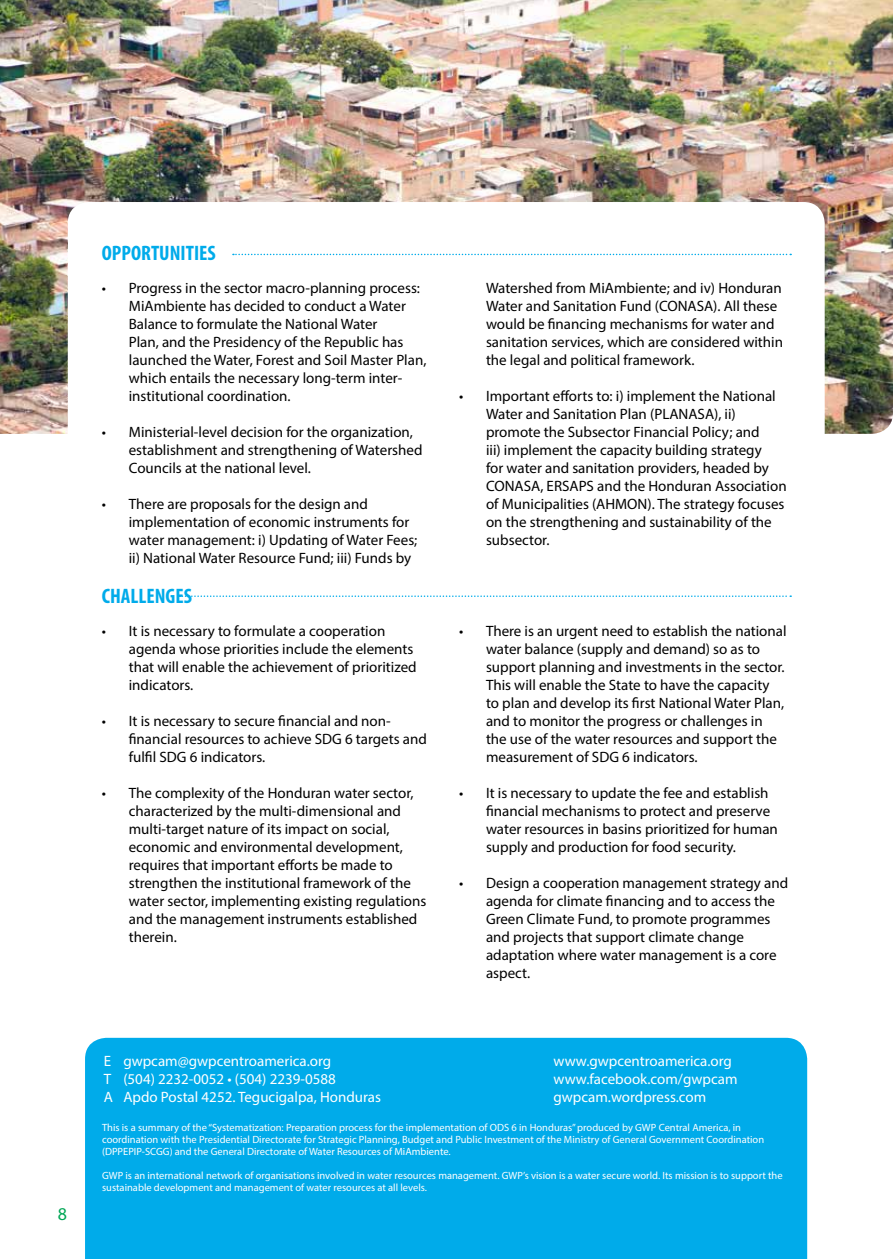
<style>
.page{position:relative;width:893px;height:1259px;background:#fff}
.page>*{position:absolute;margin:0;border:0;box-sizing:border-box;transform-origin:0 0}
.t1{font:700 condensed 21px "Myriad Pro";color:#00abea}
.t2{font:18px "Myriad Pro";color:#00a655}
.t3{font:15px/18px "Myriad Pro";color:#000}
.t4{font:15px/18px "Myriad Pro";color:#fff}
.t5{font:10.5px/12px "Myriad Pro";color:#fff}
</style>
<div class="page">
<img style="left:0;top:0;width:893px;height:434px">
<div style="left:85px;top:1037px;width:722px;height:222px;background:#00abea"></div>
<div style="left:553px;top:1055px;width:194px;height:47px;background:#00abea"></div>
<div style="left:102px;top:1123px;width:689px;height:84px;background:#00abea"></div>
<div style="left:104px;top:1055px;width:296px;height:47px;background:#00abea"></div>
<div style="left:68px;top:202px;width:757px;height:502px;background:#fff;border-radius:21px"></div>
<svg style="left:233px;top:254px;width:558px;height:1px"></svg>
<svg style="left:179px;top:595px;width:612px;height:2px"></svg>
<p class="t2" style="left:58px;top:1203px;width:11px">8</p>
<h1 class="t1" style="left:102px;top:240px;width:116px">OPPORTUNITIES</h1>
<p class="t3" style="left:129px;top:278px;width:299px;text-indent:-27px">• Progress in the sector macro-planning process:<br>MiAmbiente has decided to conduct a Water Balance to formulate the National Water<br>Plan, and the Presidency of the Republic has launched the Water, Forest and Soil Master Plan, which entails the necessary long-term inter&shy;institutional coordination.</p>
<p class="t3" style="left:129px;top:422px;width:295px;text-indent:-27px">• Ministerial-level decision for the organization, establishment and strengthening of Watershed<br>Councils at the national level.</p>
<p class="t3" style="left:129px;top:494px;width:290px;text-indent:-27px">• There are proposals for the design and implementation of economic instruments for water management: i) Updating of Water Fees; ii) National Water Resource Fund; iii) Funds by</p>
<h1 class="t1" style="left:102px;top:583px;width:92px">CHALLENGES</h1>
<p class="t3" style="left:129px;top:622px;width:289px;text-indent:-27px">• It is necessary to formulate a cooperation agenda whose priorities include the elements that will enable the achievement of prioritized indicators.</p>
<p class="t3" style="left:129px;top:712px;width:300px;text-indent:-27px">• It is necessary to secure financial and non&shy;financial resources to achieve SDG 6 targets and fulfil SDG 6 indicators.</p>
<p class="t3" style="left:129px;top:784px;width:299px;text-indent:-27px">• The complexity of the Honduran water sector, characterized by the multi-dimensional and multi-target nature of its impact on social, economic and environmental development, requires that important efforts be made to strengthen the institutional framework of the water sector, implementing existing regulations and the management instruments established therein.</p>
<p class="t3" style="left:486px;top:278px;width:298px">Watershed from MiAmbiente; and iv) Honduran Water and Sanitation Fund (CONASA). All these would be financing mechanisms for water and sanitation services, which are considered within the legal and political framework.</p>
<p class="t3" style="left:486px;top:386px;width:302px;text-indent:-27px">• Important efforts to: i) implement the National Water and Sanitation Plan (PLANASA), ii) promote the Subsector Financial Policy; and<br>iii) implement the capacity building strategy<br>for water and sanitation providers, headed by CONASA, ERSAPS and the Honduran Association of Municipalities (AHMON). The strategy focuses on the strengthening and sustainability of the subsector.</p>
<p class="t3" style="left:486px;top:622px;width:302px;text-indent:-27px">• There is an urgent need to establish the national water balance (supply and demand) so as to support planning and investments in the sector.<br>This will enable the State to have the capacity<br>to plan and develop its first National Water Plan, and to monitor the progress or challenges in the use of the water resources and support the measurement of SDG 6 indicators.</p>
<p class="t3" style="left:486px;top:784px;width:293px;text-indent:-27px">• It is necessary to update the fee and establish financial mechanisms to protect and preserve water resources in basins prioritized for human supply and production for food security.</p>
<p class="t3" style="left:486px;top:874px;width:304px;text-indent:-27px">• Design a cooperation management strategy and agenda for climate financing and to access the Green Climate Fund, to promote programmes and projects that support climate change adaptation where water management is a core aspect.</p>
<p class="t4" style="left:553px;top:1052px;width:186px">www.gwpcentroamerica.org www.facebook.com/gwpcam gwpcam.wordpress.com</p>
<p class="t5" style="left:102px;top:1121px;width:664px">This is a summary of the “Systematization: Preparation process for the implementation of ODS 6 in Honduras” produced by GWP Central America, in coordination with the Presidential Directorate for Strategic Planning, Budget and Public Investment of the Ministry of General Government Coordination (DPPEPIP-SCGG) and the General Directorate of Water Resources of MiAmbiente.</p>
<p class="t5" style="left:102px;top:1169px;width:682px">GWP is an international network of organisations involved in water resources management. GWP’s vision is a water secure world. Its mission is to support the sustainable development and management of water resources at all levels.</p>
<p class="t4" style="left:104px;top:1052px;width:279px">E gwpcam@gwpcentroamerica.org<br>T (504) 2232-0052 • (504) 2239-0588<br>A Apdo Postal 4252. Tegucigalpa, Honduras</p>
</div>
